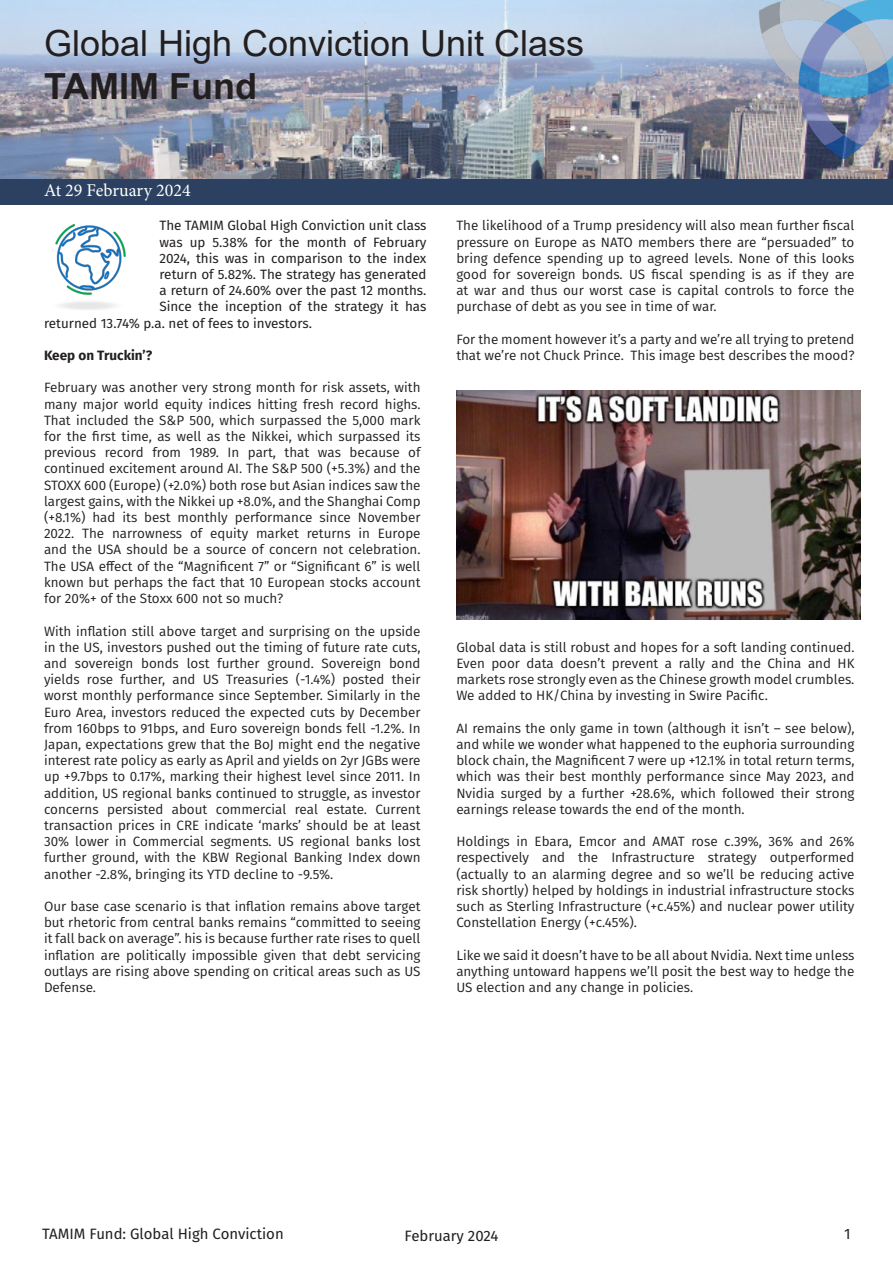
<style>
.page{position:relative;width:893px;height:1263px;background:#fff}
.page>*{position:absolute;margin:0;border:0;box-sizing:border-box;transform-origin:0 0}
.t1{font:36px "Arial";color:#231f20}
.t2{font:700 36px "Arial";color:#231f20}
.t3{font:18px "Minion Pro";color:#fff}
.t4{font:15px "Fira Sans";color:#231f20}
.t5{font:13.5px/16.2px "Fira Sans";color:#231f20;text-align:justify}
.t6{font:13.5px "Fira Sans";color:#231f20}
.t7{font:700 13.5px "Fira Sans";color:#231f20}
</style>
<div class="page">
<img style="left:0;top:0;width:727px;height:179px">
<div style="left:0;top:179px;width:893px;height:26px;background:#2c4161"></div>
<img style="left:727px;top:0;width:166px;height:179px">
<img style="left:55px;top:225px;width:71px;height:85px">
<img style="left:456px;top:390px;width:404px;height:229px">
<h1 class="t1" style="left:44px;top:19px;width:542px">Global High Conviction Unit Class</h1>
<h1 class="t2" style="left:44px;top:61px;width:215px">TAMIM Fund</h1>
<h2 class="t3" style="left:44px;top:178px;width:148px">At 29 February 2024</h2>
<p class="t6" style="left:159px;top:216px;width:269px">The TAMIM Global High Conviction unit class</p>
<p class="t6" style="left:159px;top:232px;width:269px">was up 5.38% for the month of February</p>
<p class="t6" style="left:159px;top:248px;width:269px">2024, this was in comparison to the index</p>
<p class="t6" style="left:159px;top:264px;width:269px">return of 5.82%. The strategy has generated</p>
<p class="t6" style="left:159px;top:280px;width:269px">a return of 24.60% over the past 12 months.</p>
<p class="t6" style="left:159px;top:297px;width:269px">Since the inception of the strategy it has</p>
<p class="t6" style="left:44px;top:313px;width:269px">returned 13.74% p.a. net of fees to investors.</p>
<p class="t7" style="left:44px;top:344px;width:110px">Keep on Truckin’?</p>
<p class="t5" style="left:44px;top:379px;width:378px">February was another very strong month for risk assets, with many major world equity indices hitting fresh record highs.<br>That included the S&amp;P 500, which surpassed the 5,000 mark for the first time, as well as the Nikkei, which surpassed its previous record from 1989. In part, that was because of continued excitement around AI. The S&amp;P 500 (+5.3%) and the STOXX 600 (Europe) (+2.0%) both rose but Asian indices saw the largest gains, with the Nikkei up +8.0%, and the Shanghai Comp (+8.1%) had its best monthly performance since November 2022. The narrowness of equity market returns in Europe and the USA should be a source of concern not celebration.<br>The USA effect of the “Magnificent 7” or “Significant 6” is well known but perhaps the fact that 10 European stocks account for 20%+ of the Stoxx 600 not so much?</p>
<p class="t5" style="left:44px;top:622px;width:378px">With inflation still above target and surprising on the upside in the US, investors pushed out the timing of future rate cuts, and sovereign bonds lost further ground. Sovereign bond yields rose further, and US Treasuries (-1.4%) posted their worst monthly performance since September. Similarly in the Euro Area, investors reduced the expected cuts by December from 160bps to 91bps, and Euro sovereign bonds fell -1.2%. In Japan, expectations grew that the BoJ might end the negative interest rate policy as early as April and yields on 2yr JGBs were up +9.7bps to 0.17%, marking their highest level since 2011. In addition, US regional banks continued to struggle, as investor concerns persisted about commercial real estate. Current transaction prices in CRE indicate ‘marks’ should be at least 30% lower in Commercial segments. US regional banks lost further ground, with the KBW Regional Banking Index down another -2.8%, bringing its YTD decline to -9.5%.</p>
<p class="t5" style="left:44px;top:898px;width:378px">Our base case scenario is that inflation remains above target but rhetoric from central banks remains “committed to seeing it fall back on average”. his is because further rate rises to quell inflation are politically impossible given that debt servicing outlays are rising above spending on critical areas such as US Defense.</p>
<p class="t5" style="left:456px;top:217px;width:400px">The likelihood of a Trump presidency will also mean further fiscal pressure on Europe as NATO members there are “persuaded” to bring defence spending up to agreed levels. None of this looks good for sovereign bonds. US fiscal spending is as if they are at war and thus our worst case is capital controls to force the purchase of debt as you see in time of war.</p>
<p class="t5" style="left:456px;top:331px;width:400px">For the moment however it’s a party and we’re all trying to pretend that we’re not Chuck Prince. This image best describes the mood?</p>
<p class="t5" style="left:456px;top:639px;width:400px">Global data is still robust and hopes for a soft landing continued.<br>Even poor data doesn’t prevent a rally and the China and HK markets rose strongly even as the Chinese growth model crumbles.<br>We added to HK/China by investing in Swire Pacific.</p>
<p class="t5" style="left:456px;top:720px;width:400px">AI remains the only game in town (although it isn’t – see below), and while we wonder what happened to the euphoria surrounding block chain, the Magnificent 7 were up +12.1% in total return terms, which was their best monthly performance since May 2023, and Nvidia surged by a further +28.6%, which followed their strong earnings release towards the end of the month.</p>
<p class="t5" style="left:456px;top:833px;width:400px">Holdings in Ebara, Emcor and AMAT rose c.39%, 36% and 26% respectively and the Infrastructure strategy outperformed (actually to an alarming degree and so we’ll be reducing active risk shortly) helped by holdings in industrial infrastructure stocks such as Sterling Infrastructure (+c.45%) and nuclear power utility Constellation Energy (+c.45%).</p>
<p class="t5" style="left:456px;top:946px;width:400px">Like we said it doesn’t have to be all about Nvidia. Next time unless anything untoward happens we’ll posit the best way to hedge the US election and any change in policies.</p>
<p class="t4" style="left:42px;top:1222px;width:243px">TAMIM Fund: Global High Conviction</p>
<p class="t4" style="left:405px;top:1225px;width:95px">February 2024</p>
<p class="t4" style="left:844px;top:1222px;width:8px">1</p>
</div>
